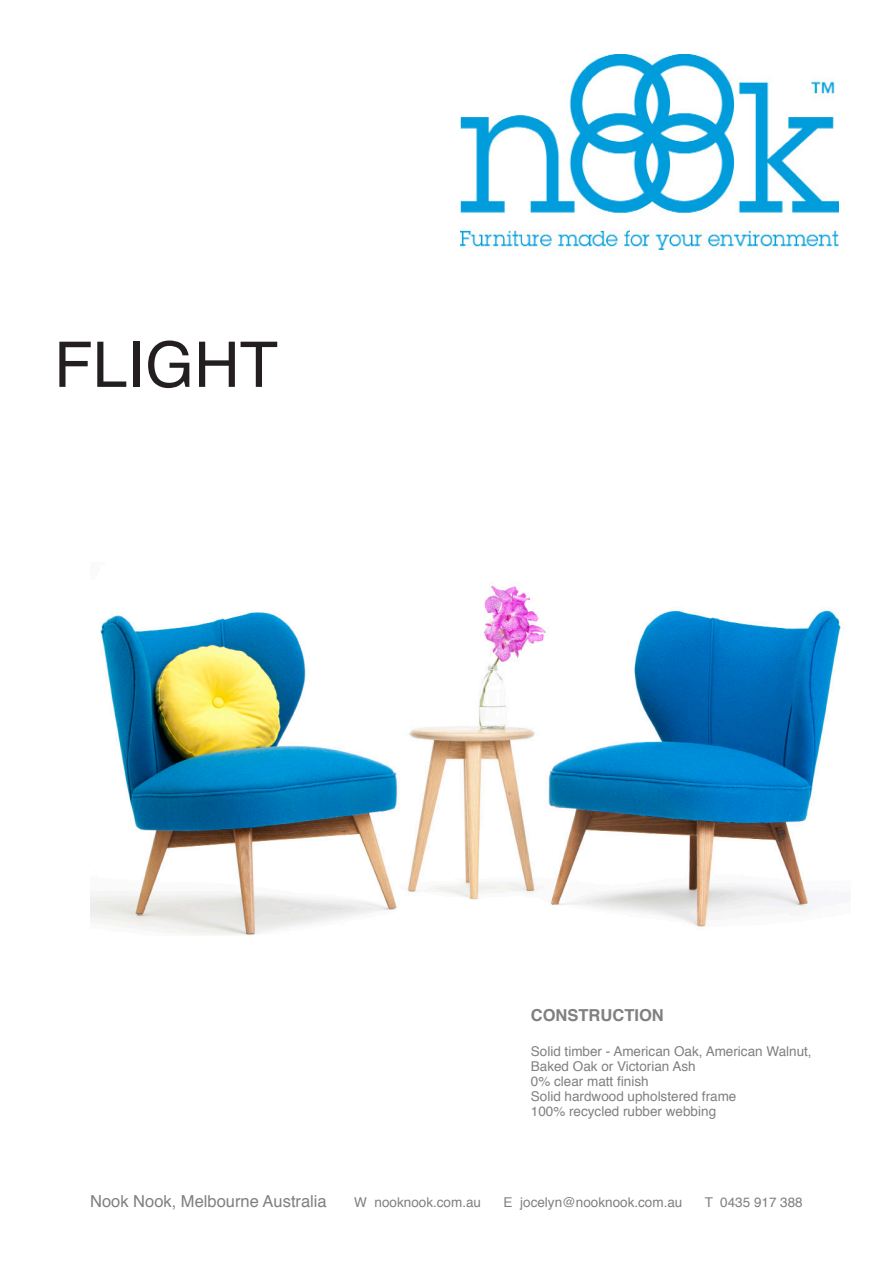
<style>
.page{position:relative;width:893px;height:1263px;background:#fff}
.page>*{position:absolute;margin:0;border:0;box-sizing:border-box;transform-origin:0 0}
.t1{font:63px "Helvetica";color:#231f20}
.t2{font:16.5px "Helvetica";color:#808080}
.t3{font:700 16.5px "Helvetica";color:#808080}
.t4{font:13.5px/15px "Helvetica";color:#808080}
</style>
<div class="page">
<img style="left:461px;top:54px;width:378px;height:195px">
<img style="left:91px;top:584px;width:753px;height:351px">
<p class="t1" style="left:54px;top:316px;width:226px">FLIGHT</p>
<p class="t3" style="left:531px;top:1002px;width:134px">CONSTRUCTION</p>
<p class="t4" style="left:531px;top:1044px;width:282px">Solid timber - American Oak, American Walnut,<br>Baked Oak or Victorian Ash</p>
<p class="t4" style="left:531px;top:1074px;width:119px">0% clear matt finish</p>
<p class="t4" style="left:531px;top:1089px;width:207px">Solid hardwood upholstered frame</p>
<p class="t4" style="left:531px;top:1104px;width:187px">100% recycled rubber webbing</p>
<p class="t2" style="left:90px;top:1188px;width:238px">Nook Nook, Melbourne Australia</p>
<p class="t4" style="left:354px;top:1195px;width:128px">W nooknook.com.au</p>
<p class="t4" style="left:504px;top:1195px;width:180px">E jocelyn@nooknook.com.au</p>
<p class="t4" style="left:705px;top:1195px;width:100px">T 0435 917 388</p>
</div>
